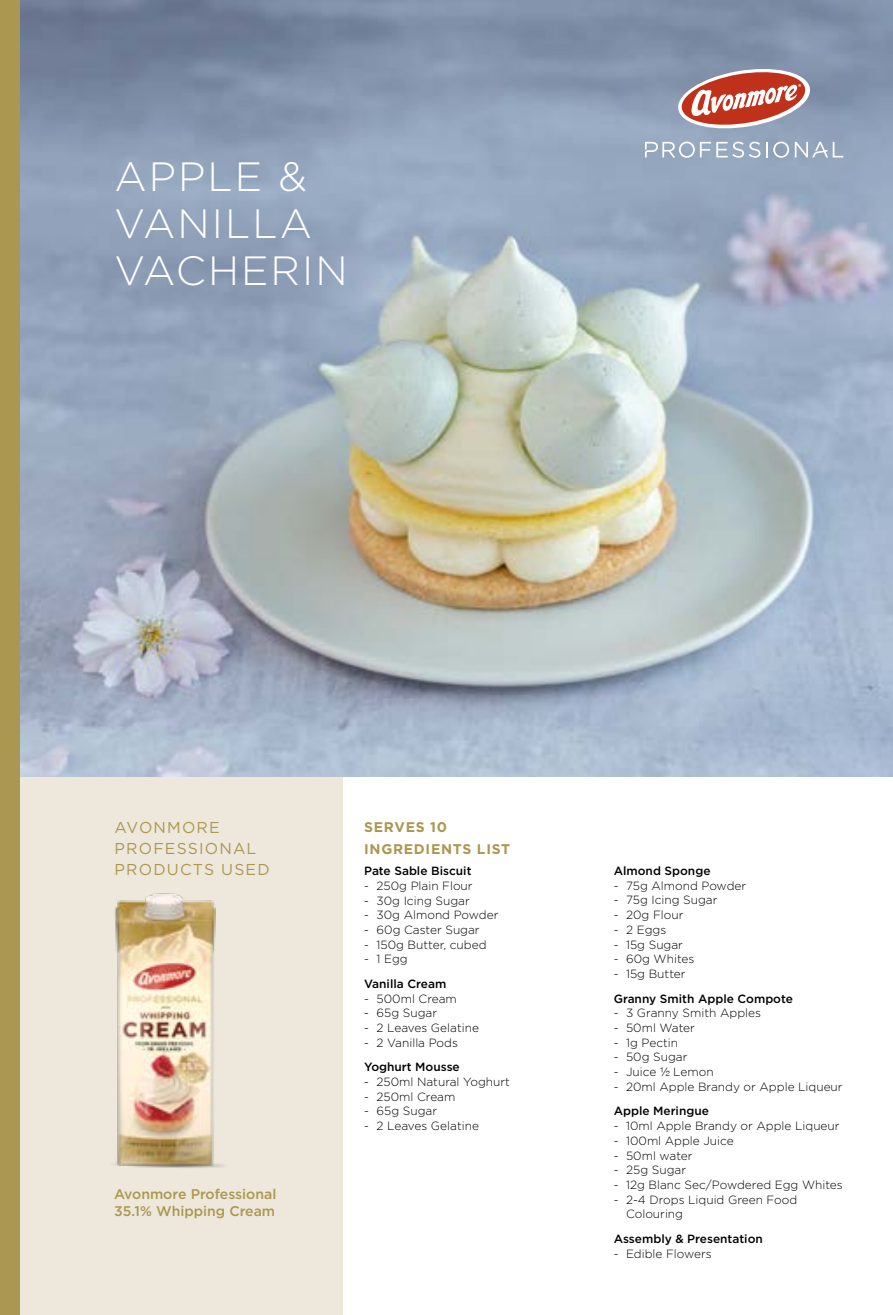
<style>
.page{position:relative;width:893px;height:1315px;background:#fff}
.page>*{position:absolute;margin:0;border:0;box-sizing:border-box;transform-origin:0 0}
.t1{font:300 40.77px/47.1px "Gotham";letter-spacing:.05em;color:#fff}
.t2{font:15.75px/21px "Gotham";letter-spacing:.075em;color:#ac9750}
.t3{font:500 14px/17.5px "Gotham";color:#ac9750}
.t4{font:700 14px "Gotham";letter-spacing:.05em;color:#ac9750}
.t5{font:300 11.9px/14.7px "Gotham";color:#000}
.t6{font:500 11.9px "Gotham";color:#000}
.s1{font-family:"Helvetica"}
</style>
<div class="page">
<div style="left:14px;top:776px;width:329px;height:539px;background:#ede8db"></div>
<img style="left:20px;top:0;width:873px;height:776px">
<div style="left:0;top:0;width:20px;height:1315px;background:#ac9750"></div>
<img style="left:114px;top:893px;width:110px;height:275px">
<svg style="left:766px;top:142px;width:23px;height:16px"></svg>
<svg style="left:645px;top:142px;width:115px;height:16px"></svg>
<svg style="left:795px;top:142px;width:48px;height:15px"></svg>
<svg style="left:675px;top:65px;width:138px;height:67px"></svg>
<h1 class="t1" style="left:115px;top:152px;width:234px">APPLE &amp;<br>VANILLA<br>VACHERIN</h1>
<h2 class="t2" style="left:115px;top:816px;width:157px">AVONMORE<br>PROFESSIONAL<br>PRODUCTS USED</h2>
<p class="t3" style="left:114px;top:1184px;width:164px">Avonmore Professional<br>35.1% Whipping Cream</p>
<p class="t4" style="left:364px;top:818px;width:84px">SERVES 10</p>
<p class="t6" style="left:364px;top:864px;width:109px">Pate Sable Biscuit</p>
<p class="t5" style="left:364px;top:878px;width:110px">- 250g Plain Flour</p>
<p class="t5" style="left:364px;top:892px;width:107px">- 30g Icing Sugar</p>
<p class="t5" style="left:364px;top:907px;width:136px">- 30g Almond Powder</p>
<p class="t5" style="left:364px;top:922px;width:117px">- 60g Caster Sugar</p>
<p class="t5" style="left:364px;top:937px;width:124px">- 150g Butter, cubed</p>
<p class="t5" style="left:364px;top:951px;width:45px">- 1 Egg</p>
<p class="t6" style="left:364px;top:977px;width:84px">Vanilla Cream</p>
<p class="t5" style="left:364px;top:991px;width:94px">- 500ml Cream</p>
<p class="t5" style="left:364px;top:1005px;width:75px">- 65g Sugar</p>
<p class="t5" style="left:364px;top:1020px;width:116px">- 2 Leaves Gelatine</p>
<p class="t5" style="left:364px;top:1035px;width:95px">- 2 Vanilla Pods</p>
<p class="t6" style="left:364px;top:1060px;width:97px">Yoghurt Mousse</p>
<p class="t5" style="left:364px;top:1074px;width:147px">- 250ml Natural Yoghurt</p>
<p class="t5" style="left:364px;top:1089px;width:93px">- 250ml Cream</p>
<p class="t5" style="left:364px;top:1103px;width:75px">- 65g Sugar</p>
<p class="t5" style="left:364px;top:1118px;width:116px">- 2 Leaves Gelatine</p>
<p class="t4" style="left:364px;top:841px;width:148px">INGREDIENTS LIST</p>
<p class="t6" style="left:614px;top:864px;width:98px">Almond Sponge</p>
<p class="t5" style="left:614px;top:878px;width:134px">- 75g Almond Powder</p>
<p class="t5" style="left:614px;top:892px;width:105px">- 75g Icing Sugar</p>
<p class="t5" style="left:614px;top:907px;width:71px">- 20g Flour</p>
<p class="t5" style="left:614px;top:922px;width:54px">- 2 Eggs</p>
<p class="t5" style="left:614px;top:937px;width:71px">- 15g Sugar</p>
<p class="t5" style="left:614px;top:951px;width:82px">- 60g Whites</p>
<p class="t5" style="left:614px;top:966px;width:73px">- 15g Butter</p>
<p class="t6" style="left:614px;top:991px;width:181px">Granny Smith Apple Compote</p>
<p class="t5" style="left:614px;top:1005px;width:149px">- 3 Granny Smith Apples</p>
<p class="t5" style="left:614px;top:1020px;width:83px">- 50ml Water</p>
<p class="t5" style="left:614px;top:1035px;width:66px">- 1g Pectin</p>
<p class="t5" style="left:614px;top:1049px;width:75px">- 50g Sugar</p>
<p class="t5" style="left:614px;top:1064px;width:101px">- Juice <span class="s1">½</span> Lemon</p>
<p class="t5" style="left:614px;top:1079px;width:230px">- 20ml Apple Brandy or Apple Liqueur</p>
<p class="t6" style="left:614px;top:1104px;width:97px">Apple Meringue</p>
<p class="t5" style="left:614px;top:1118px;width:227px">- 10ml Apple Brandy or Apple Liqueur</p>
<p class="t5" style="left:614px;top:1133px;width:122px">- 100ml Apple Juice</p>
<p class="t5" style="left:614px;top:1148px;width:80px">- 50ml water</p>
<p class="t5" style="left:614px;top:1162px;width:74px">- 25g Sugar</p>
<p class="t5" style="left:614px;top:1177px;width:231px">- 12g Blanc Sec/Powdered Egg Whites</p>
<p class="t5" style="left:626px;top:1192px;width:173px;text-indent:-12px">- 2-4 Drops Liquid Green Food<br>Colouring</p>
<p class="t6" style="left:614px;top:1232px;width:151px">Assembly &amp; Presentation</p>
<p class="t5" style="left:614px;top:1246px;width:100px">- Edible Flowers</p>
</div>
